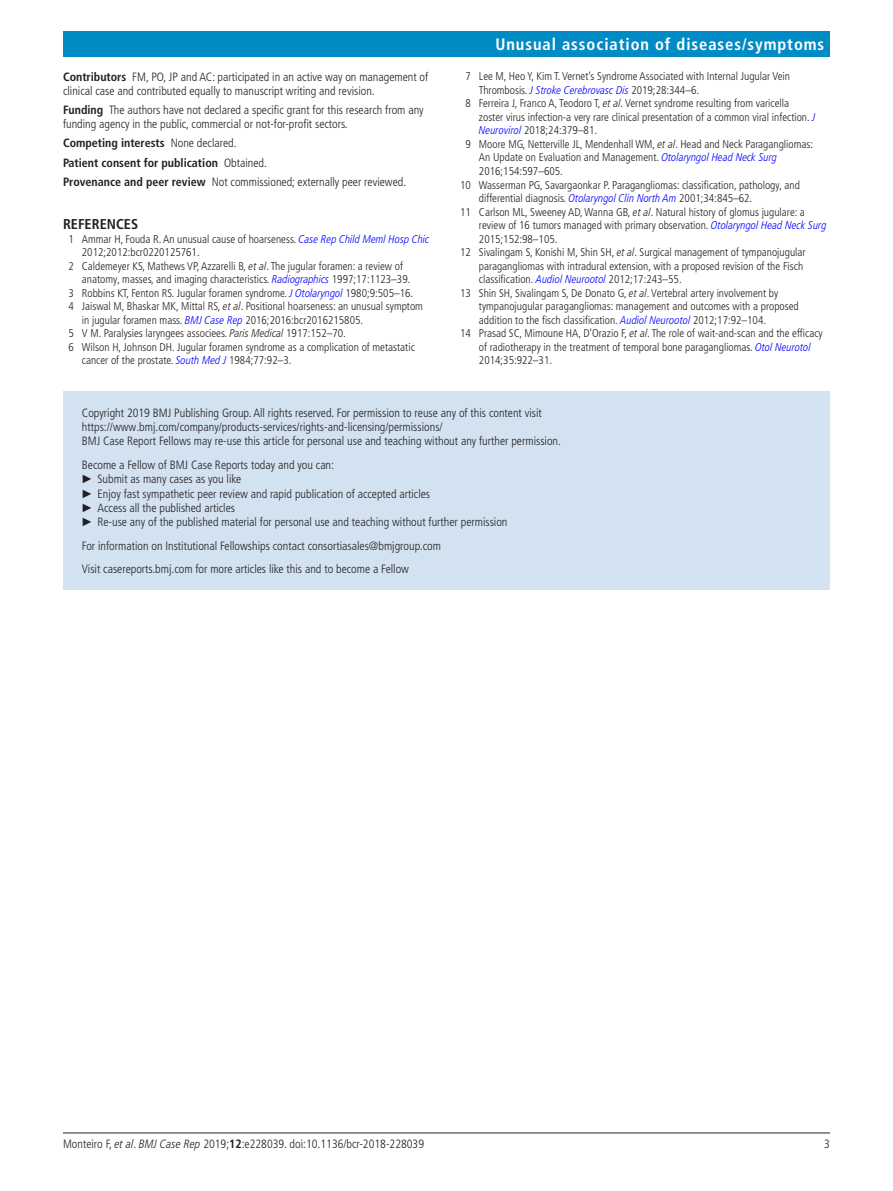
<style>
.page{position:relative;width:893px;height:1191px;background:#fff}
.page>*{position:absolute;margin:0;border:0;box-sizing:border-box;transform-origin:0 0}
.t1{font:700 condensed 16.5px "Frutiger LT Pro";letter-spacing:.055em;color:#fff}
.t2{font:700 condensed 14.25px "Frutiger LT Std";color:#231f20}
.t3{font:300 condensed 12px/14.4px "Frutiger LT Pro";color:#231f20}
.t4{font:700 condensed 12px/19.5px "Frutiger LT Pro";color:#231f20}
.t5{font:300 condensed 11.25px "Frutiger LT Pro";color:#231f20}
.s1{font-weight:700}
.s2{font-weight:300}
.s3{font-style:italic;color:#00f}
.s4{font-style:italic}
.s5{font-family:"Arial";font-weight:400;font-stretch:normal}
</style>
<div class="page">
<hr style="left:63px;top:1132px;width:767px;height:1px;background:#231f20">
<div style="left:63px;top:31px;width:767px;height:25px;background:#008bc5"></div>
<div style="left:63px;top:391px;width:767px;height:199px;background:#d2e2f0"></div>
<p class="t3" style="left:63px;top:70px;width:367px;line-height:13.5px"><span class="s1">Contributors</span> FM, PO, JP and AC: participated in an active way on management of clinical case and contributed equally to manuscript writing and revision.</p>
<p class="t3" style="left:63px;top:103px;width:362px;line-height:13.5px"><span class="s1">Funding</span> The authors have not declared a specific grant for this research from any funding agency in the public, commercial or not-for-profit sectors.</p>
<p class="t4" style="left:63px;top:133px;width:345px">Competing interests <span class="s2">None declared.<br></span>Patient consent for publication <span class="s2">Obtained.<br></span>Provenance and peer review <span class="s2">Not commissioned; externally peer reviewed.</span></p>
<p class="t2" style="left:63px;top:216px;width:77px">REFERENCES</p>
<p class="t5" style="left:68px;top:232px;width:363px">1 Ammar H, Fouda R. An unusual cause of hoarseness. <span class="s3">Case Rep Child Meml Hosp Chic</span></p>
<p class="t5" style="left:82px;top:246px;width:119px">2012;2012:bcr0220125761.</p>
<p class="t5" style="left:68px;top:259px;width:336px">2 Caldemeyer KS, Mathews VP, Azzarelli B, <span class="s4">et al</span>. The jugular foramen: a review of</p>
<p class="t5" style="left:82px;top:273px;width:330px">anatomy, masses, and imaging characteristics. <span class="s3">Radiographics</span> 1997;17:1123–39.</p>
<p class="t5" style="left:68px;top:286px;width:346px">3 Robbins KT, Fenton RS. Jugular foramen syndrome. <span class="s3">J Otolaryngol</span> 1980;9:505–16.</p>
<p class="t5" style="left:68px;top:300px;width:356px">4 Jaiswal M, Bhaskar MK, Mittal RS, <span class="s4">et al</span>. Positional hoarseness: an unusual symptom</p>
<p class="t5" style="left:82px;top:313px;width:283px">in jugular foramen mass. <span class="s3">BMJ Case Rep</span> 2016;2016:bcr2016215805.</p>
<p class="t5" style="left:68px;top:327px;width:279px">5 V M. Paralysies laryngees associees. <span class="s4">Paris Medical</span> 1917:152–70.</p>
<p class="t5" style="left:68px;top:340px;width:348px">6 Wilson H, Johnson DH. Jugular foramen syndrome as a complication of metastatic</p>
<p class="t5" style="left:82px;top:354px;width:211px">cancer of the prostate. <span class="s3">South Med J</span> 1984;77:92–3.</p>
<h1 class="t1" style="left:495px;top:34px;width:330px">Unusual association of diseases/symptoms</h1>
<p class="t5" style="left:465px;top:70px;width:326px">7 Lee M, Heo Y, Kim T. Vernet’s Syndrome Associated with Internal Jugular Vein</p>
<p class="t5" style="left:479px;top:84px;width:222px">Thrombosis. <span class="s3">J Stroke Cerebrovasc Dis</span> 2019;28:344–6.</p>
<p class="t5" style="left:465px;top:97px;width:325px">8 Ferreira J, Franco A, Teodoro T, <span class="s4">et al</span>. Vernet syndrome resulting from varicella</p>
<p class="t5" style="left:479px;top:111px;width:338px">zoster virus infection-a very rare clinical presentation of a common viral infection. <span class="s3">J</span></p>
<p class="t5" style="left:479px;top:124px;width:120px"><span class="s3">Neurovirol</span> 2018;24:379–81.</p>
<p class="t5" style="left:465px;top:138px;width:349px">9 Moore MG, Netterville JL, Mendenhall WM, <span class="s4">et al</span>. Head and Neck Paragangliomas:</p>
<p class="t5" style="left:479px;top:151px;width:300px">An Update on Evaluation and Management. <span class="s3">Otolaryngol Head Neck Surg</span></p>
<p class="t5" style="left:479px;top:165px;width:85px">2016;154:597–605.</p>
<p class="t5" style="left:460px;top:178px;width:341px">10 Wasserman PG, Savargaonkar P. Paragangliomas: classification, pathology, and</p>
<p class="t5" style="left:479px;top:192px;width:275px">differential diagnosis. <span class="s3">Otolaryngol Clin North Am</span> 2001;34:845–62.</p>
<p class="t5" style="left:460px;top:205px;width:346px">11 Carlson ML, Sweeney AD, Wanna GB, <span class="s4">et al</span>. Natural history of glomus jugulare: a</p>
<p class="t5" style="left:479px;top:219px;width:349px">review of 16 tumors managed with primary observation. <span class="s3">Otolaryngol Head Neck Surg</span></p>
<p class="t5" style="left:479px;top:232px;width:80px">2015;152:98–105.</p>
<p class="t5" style="left:460px;top:246px;width:347px">12 Sivalingam S, Konishi M, Shin SH, <span class="s4">et al</span>. Surgical management of tympanojugular</p>
<p class="t5" style="left:479px;top:259px;width:326px">paragangliomas with intradural extension, with a proposed revision of the Fisch</p>
<p class="t5" style="left:479px;top:273px;width:204px">classification. <span class="s3">Audiol Neurootol</span> 2012;17:243–55.</p>
<p class="t5" style="left:460px;top:286px;width:320px">13 Shin SH, Sivalingam S, De Donato G, <span class="s4">et al</span>. Vertebral artery involvement by</p>
<p class="t5" style="left:479px;top:300px;width:321px">tympanojugular paragangliomas: management and outcomes with a proposed</p>
<p class="t5" style="left:479px;top:313px;width:289px">addition to the fisch classification. <span class="s3">Audiol Neurootol</span> 2012;17:92–104.</p>
<p class="t5" style="left:460px;top:327px;width:364px">14 Prasad SC, Mimoune HA, D’Orazio F, <span class="s4">et al</span>. The role of wait-and-scan and the efficacy</p>
<p class="t5" style="left:479px;top:340px;width:333px">of radiotherapy in the treatment of temporal bone paragangliomas. <span class="s3">Otol Neurotol</span></p>
<p class="t5" style="left:479px;top:354px;width:75px">2014;35:922–31.</p>
<p class="t3" style="left:82px;top:405px;width:481px">Copyright 2019 BMJ Publishing Group. All rights reserved. For permission to reuse any of this content visit https://www.bmj.com/company/products-services/rights-and-licensing/permissions/<br>BMJ Case Report Fellows may re-use this article for personal use and teaching without any further permission.</p>
<p class="t3" style="left:81px;top:457px;width:428px">Become a Fellow of BMJ Case Reports today and you can:<br><span class="s5">►</span> Submit as many cases as you like<br><span class="s5">►</span> Enjoy fast sympathetic peer review and rapid publication of accepted articles<br><span class="s5">►</span> Access all the published articles<br><span class="s5">►</span> Re-use any of the published material for personal use and teaching without further permission</p>
<p class="t3" style="left:82px;top:534px;width:361px;line-height:23.4px">For information on Institutional Fellowships contact consortiasales@bmjgroup.com<br>Visit casereports.bmj.com for more articles like this and to become a Fellow</p>
<p class="t3" style="left:63px;top:1136px;width:363px">Monteiro F, <span class="s4">et al</span>. <span class="s4">BMJ Case Rep</span> 2019;<span class="s1">12</span>:e228039. doi:10.1136/bcr-2018-228039</p>
<p class="t3" style="left:824px;top:1136px;width:7px">3</p>
</div>
